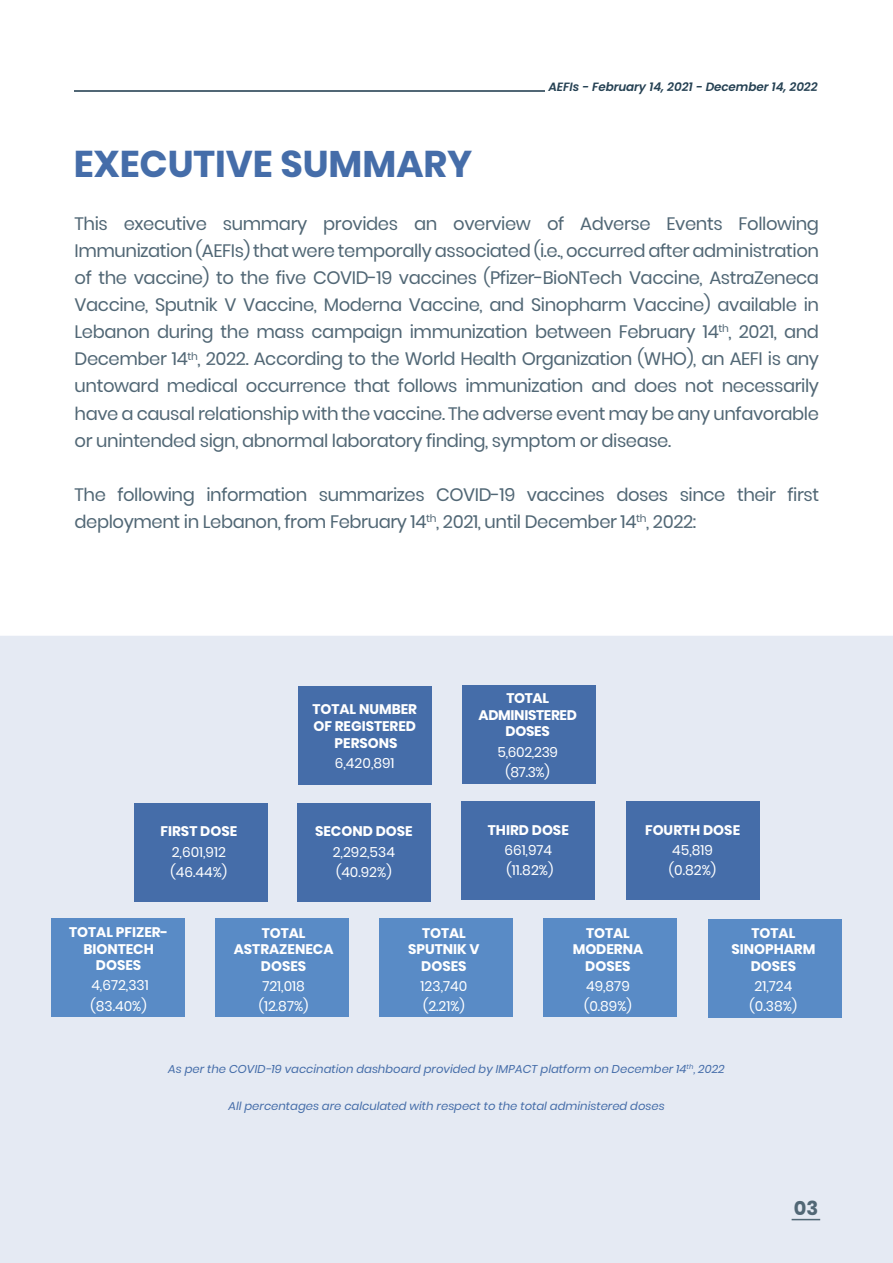
<style>
.page{position:relative;width:893px;height:1263px;background:#fff}
.page>*{position:absolute;margin:0;border:0;box-sizing:border-box;transform-origin:0 0}
.t1{font:700 37.2px "Poppins";color:#456da9}
.t2{font:700 19.65px "Poppins";color:#516775}
.t3{font:18px/27px "Poppins";letter-spacing:-.025em;color:#516775;text-align:justify}
.t4{font:700 13.95px/16.6px "Poppins";color:#fff;text-align:center}
.t5{font:13.95px/20.2px "Poppins";color:#fff}
.t6{font:700 13.95px/16.6px "Poppins";letter-spacing:-.02em;color:#fff;text-align:center}
.t7{font:italic 600 12px "Poppins";letter-spacing:-.01em;color:#254153}
.t8{font:italic 11.4px "Poppins";color:#456da9}
</style>
<div class="page">
<div style="left:0;top:636px;width:893px;height:627px;background:#e5eaf3"></div>
<svg style="left:792px;top:1219px;width:28px;height:1px"></svg>
<div style="left:298px;top:686px;width:133px;height:98px;background:#456da9"></div>
<div style="left:462px;top:685px;width:133px;height:99px;background:#456da9"></div>
<div style="left:134px;top:804px;width:133px;height:98px;background:#456da9"></div>
<div style="left:298px;top:804px;width:133px;height:98px;background:#456da9"></div>
<div style="left:461px;top:802px;width:134px;height:98px;background:#456da9"></div>
<div style="left:626px;top:802px;width:133px;height:98px;background:#456da9"></div>
<div style="left:52px;top:919px;width:133px;height:98px;background:#598bc6"></div>
<div style="left:215px;top:919px;width:134px;height:98px;background:#598bc6"></div>
<div style="left:379px;top:919px;width:134px;height:98px;background:#598bc6"></div>
<div style="left:543px;top:919px;width:133px;height:98px;background:#598bc6"></div>
<div style="left:708px;top:919px;width:134px;height:99px;background:#598bc6"></div>
<hr style="left:74px;top:90px;width:471px;height:2px;background:#516775">
<p class="t7" style="left:548px;top:80px;width:271px">AEFIs - February 14, 2021 - December 14, 2022</p>
<h1 class="t1" style="left:74px;top:138px;width:400px">EXECUTIVE SUMMARY</h1>
<p class="t3" style="left:75px;top:211px;width:746px">This executive summary provides an overview of Adverse Events Following Immunization (AEFIs) that were temporally associated (i.e., occurred after administration of the vaccine) to the five COVID-19 vaccines (Pfizer-BioNTech Vaccine, AstraZeneca Vaccine, Sputnik V Vaccine, Moderna Vaccine, and Sinopharm Vaccine) available in Lebanon during the mass campaign immunization between February 14<sup>th</sup>, 2021, and December 14<sup>th</sup>, 2022. According to the World Health Organization (WHO), an AEFI is any untoward medical occurrence that follows immunization and does not necessarily have a causal relationship with the vaccine. The adverse event may be any unfavorable or unintended sign, abnormal laboratory finding, symptom or disease.</p>
<p class="t3" style="left:75px;top:481px;width:746px">The following information summarizes COVID-19 vaccines doses since their first deployment in Lebanon, from February 14<sup>th</sup>, 2021, until December 14<sup>th</sup>, 2022:</p>
<p class="t4" style="left:161px;top:823px;width:78px">FIRST DOSE</p>
<p class="t5" style="left:171px;top:842px;width:58px">2,601,912 (46.44%)</p>
<p class="t4" style="left:312px;top:701px;width:106px">TOTAL NUMBER<br>OF REGISTERED<br>PERSONS</p>
<p class="t5" style="left:335px;top:753px;width:61px">6,420,891</p>
<p class="t4" style="left:315px;top:823px;width:99px">SECOND DOSE</p>
<p class="t5" style="left:333px;top:842px;width:64px">2,292,534 (40.92%)</p>
<p class="t6" style="left:478px;top:690px;width:100px">TOTAL<br>ADMINISTERED<br>DOSES</p>
<p class="t5" style="left:497px;top:741px;width:62px;text-align:center">5,602,239 (87.3%)</p>
<p class="t4" style="left:488px;top:821px;width:82px">THIRD DOSE</p>
<p class="t5" style="left:504px;top:840px;width:50px">661,974 (11.82%)</p>
<p class="t4" style="left:645px;top:821px;width:97px">FOURTH DOSE</p>
<p class="t5" style="left:669px;top:840px;width:49px">45,819 (0.82%)</p>
<p class="t4" style="left:69px;top:924px;width:100px">TOTAL PFIZER-<br>BIONTECH<br>DOSES</p>
<p class="t5" style="left:91px;top:975px;width:60px">4,672,331 (83.40%)</p>
<p class="t4" style="left:234px;top:924px;width:101px">TOTAL<br>ASTRAZENECA<br>DOSES</p>
<p class="t5" style="left:259px;top:976px;width:51px">721,018 (12.87%)</p>
<p class="t4" style="left:408px;top:924px;width:73px">TOTAL<br>SPUTNIK V<br>DOSES</p>
<p class="t5" style="left:421px;top:976px;width:48px">123,740 (2.21%)</p>
<p class="t4" style="left:573px;top:924px;width:72px">TOTAL<br>MODERNA<br>DOSES</p>
<p class="t5" style="left:584px;top:976px;width:49px">49,879 (0.89%)</p>
<p class="t4" style="left:731px;top:924px;width:86px">TOTAL<br>SINOPHARM<br>DOSES</p>
<p class="t5" style="left:750px;top:976px;width:49px;text-align:center">21,724 (0.38%)</p>
<p class="t8" style="left:168px;top:1061px;width:558px">As per the COVID-19 vaccination dashboard provided by IMPACT platform on December 14<sup>th</sup>, 2022</p>
<p class="t8" style="left:228px;top:1098px;width:438px">All percentages are calculated with respect to the total administered doses</p>
<p class="t2" style="left:794px;top:1194px;width:26px">03</p>
</div>
